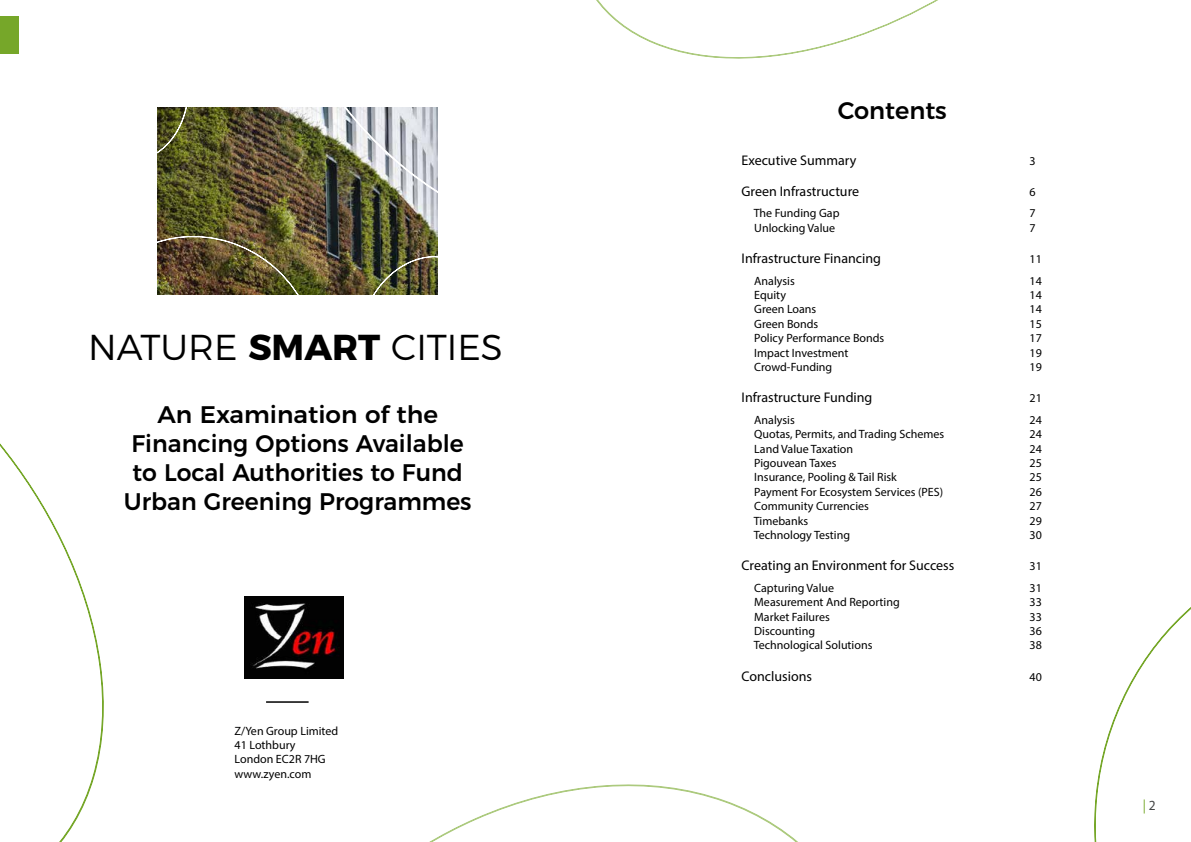
<style>
.page{position:relative;width:1191px;height:842px;background:#fff}
.page>*{position:absolute;margin:0;border:0;box-sizing:border-box;transform-origin:0 0}
.t1{font:300 36px "Montserrat";color:#000}
.t2{font:500 24px/28.8px "Montserrat";color:#000;text-align:center}
.t3{font:14px "Myriad Pro";color:#000}
.t4{font:14px "Myriad Pro";color:#76a729;scale:.96 1}
.t5{font:12px/14.4px "Myriad Pro";color:#000}
.s1{font-weight:700}
.s2{color:#454747}
</style>
<div class="page">
<hr style="left:266px;top:701px;width:43px;height:2px;background:#000">
<img style="left:244px;top:597px;width:100px;height:81px">
<img style="left:158px;top:108px;width:280px;height:186px">
<img style="left:265px;top:107px;width:173px;height:143px">
<img style="left:157px;top:235px;width:146px;height:60px">
<svg style="left:429px;top:784px;width:369px;height:58px"></svg>
<svg style="left:0;top:443px;width:104px;height:399px"></svg>
<svg style="left:1094px;top:607px;width:97px;height:235px"></svg>
<svg style="left:596px;top:0;width:342px;height:59px"></svg>
<div style="left:0;top:16px;width:18px;height:38px;background:#76a729"></div>
<img style="left:370px;top:255px;width:68px;height:40px">
<svg style="left:157px;top:107px;width:32px;height:55px"></svg>
<h1 class="t1" style="left:88px;top:319px;width:416px">NATURE <span class="s1">SMART</span> CITIES</h1>
<h2 class="t2" style="left:124px;top:398px;width:349px">An Examination of the<br>Financing Options Available to Local Authorities to Fund<br>Urban Greening Programmes</h2>
<p class="t5" style="left:235px;top:723px;width:105px">Z/Yen Group Limited<br>41 Lothbury<br>London EC2R 7HG www.zyen.com</p>
<h2 class="t2" style="left:838px;top:94px;width:110px">Contents</h2>
<p class="t3" style="left:741px;top:151px;width:116px">Executive Summary</p>
<p class="t5" style="left:1029px;top:153px;width:8px">3</p>
<p class="t3" style="left:741px;top:182px;width:119px">Green Infrastructure</p>
<p class="t5" style="left:1029px;top:184px;width:8px">6</p>
<p class="t5" style="left:753px;top:206px;width:87px">The Funding Gap</p>
<p class="t5" style="left:1029px;top:206px;width:8px">7</p>
<p class="t5" style="left:754px;top:220px;width:82px">Unlocking Value</p>
<p class="t5" style="left:1029px;top:220px;width:8px">7</p>
<p class="t3" style="left:741px;top:250px;width:141px">Infrastructure Financing</p>
<p class="t5" style="left:1029px;top:252px;width:14px">11</p>
<p class="t5" style="left:754px;top:273px;width:42px">Analysis</p>
<p class="t5" style="left:1029px;top:273px;width:14px">14</p>
<p class="t5" style="left:754px;top:288px;width:33px">Equity</p>
<p class="t5" style="left:1029px;top:288px;width:14px">14</p>
<p class="t5" style="left:754px;top:302px;width:64px">Green Loans</p>
<p class="t5" style="left:1029px;top:302px;width:14px">14</p>
<p class="t5" style="left:754px;top:316px;width:66px">Green Bonds</p>
<p class="t5" style="left:1029px;top:316px;width:14px">15</p>
<p class="t5" style="left:754px;top:331px;width:132px">Policy Performance Bonds</p>
<p class="t5" style="left:1029px;top:331px;width:14px">17</p>
<p class="t5" style="left:754px;top:345px;width:96px">Impact Investment</p>
<p class="t5" style="left:1029px;top:345px;width:14px">19</p>
<p class="t5" style="left:754px;top:360px;width:80px">Crowd-Funding</p>
<p class="t5" style="left:1029px;top:360px;width:14px">19</p>
<p class="t3" style="left:741px;top:389px;width:132px">Infrastructure Funding</p>
<p class="t5" style="left:1029px;top:391px;width:14px">21</p>
<p class="t5" style="left:754px;top:412px;width:42px">Analysis</p>
<p class="t5" style="left:1029px;top:412px;width:14px">24</p>
<p class="t5" style="left:754px;top:427px;width:192px">Quotas, Permits, and Trading Schemes</p>
<p class="t5" style="left:1029px;top:427px;width:14px">24</p>
<p class="t5" style="left:754px;top:441px;width:100px">Land Value Taxation</p>
<p class="t5" style="left:1029px;top:441px;width:14px">24</p>
<p class="t5" style="left:754px;top:456px;width:84px">Pigouvean Taxes</p>
<p class="t5" style="left:1029px;top:456px;width:14px">25</p>
<p class="t5" style="left:754px;top:470px;width:144px">Insurance, Pooling &amp; Tail Risk</p>
<p class="t5" style="left:1029px;top:470px;width:14px">25</p>
<p class="t5" style="left:754px;top:484px;width:190px">Payment For Ecosystem Services (PES)</p>
<p class="t5" style="left:1029px;top:484px;width:14px">26</p>
<p class="t5" style="left:754px;top:499px;width:116px">Community Currencies</p>
<p class="t5" style="left:1029px;top:499px;width:14px">27</p>
<p class="t5" style="left:753px;top:513px;width:56px">Timebanks</p>
<p class="t5" style="left:1029px;top:513px;width:14px">29</p>
<p class="t5" style="left:753px;top:528px;width:98px">Technology Testing</p>
<p class="t5" style="left:1029px;top:528px;width:14px">30</p>
<p class="t3" style="left:741px;top:557px;width:214px">Creating an Environment for Success</p>
<p class="t5" style="left:1029px;top:559px;width:14px">31</p>
<p class="t5" style="left:754px;top:580px;width:81px">Capturing Value</p>
<p class="t5" style="left:1029px;top:580px;width:14px">31</p>
<p class="t5" style="left:754px;top:595px;width:147px">Measurement And Reporting</p>
<p class="t5" style="left:1029px;top:595px;width:14px">33</p>
<p class="t5" style="left:754px;top:609px;width:77px">Market Failures</p>
<p class="t5" style="left:1029px;top:609px;width:14px">33</p>
<p class="t5" style="left:754px;top:624px;width:62px">Discounting</p>
<p class="t5" style="left:1029px;top:624px;width:14px">36</p>
<p class="t5" style="left:753px;top:638px;width:120px">Technological Solutions</p>
<p class="t5" style="left:1029px;top:638px;width:14px">38</p>
<p class="t3" style="left:741px;top:667px;width:72px">Conclusions</p>
<p class="t5" style="left:1029px;top:669px;width:14px">40</p>
<p class="t4" style="left:1143px;top:796px;width:15px">| <span class="s2">2</span></p>
</div>
